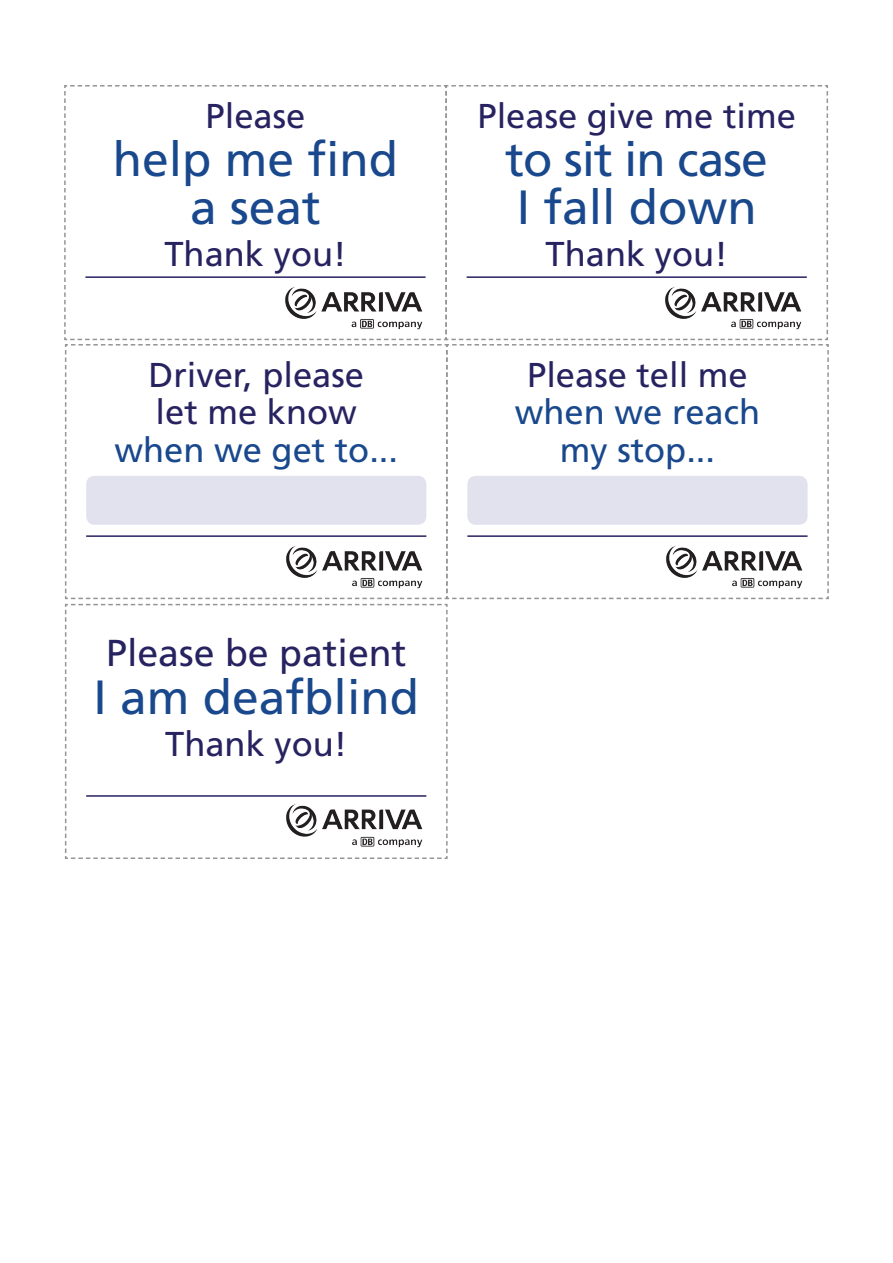
<style>
.page{position:relative;width:893px;height:1263px;background:#fff}
.page>*{position:absolute;margin:0;border:0;box-sizing:border-box;transform-origin:0 0}
.t1{font:48px/48px "Frutiger LT Std";color:#19488d;text-align:center}
.t2{font:48px/48px "Frutiger LT Std";letter-spacing:-.02em;color:#19488d}
.t3{font:37.5px "Frutiger LT Std";color:#272361}
.t4{font:34.5px/37.5px "Frutiger LT Std";color:#272361}
.t5{font:34.5px/37.5px "Frutiger LT Std";color:#19488d;text-align:center}
</style>
<div class="page">
<svg style="left:64px;top:85px;width:765px;height:515px"></svg>
<svg style="left:65px;top:603px;width:383px;height:256px"></svg>
<hr style="left:86px;top:795px;width:340px;height:2px;background:#272361">
<img style="left:282px;top:795px;width:144px;height:53px">
<p class="t4" style="left:206px;top:97px;width:101px">Please</p>
<h1 class="t1" style="left:113px;top:135px;width:287px">help me find a seat</h1>
<p class="t4" style="left:164px;top:235px;width:184px">Thank you!</p>
<p class="t4" style="left:149px;top:356px;width:217px">Driver, please let me know</p>
<p class="t5" style="left:114px;top:431px;width:285px">when we get to...</p>
<p class="t4" style="left:477px;top:97px;width:320px">Please give me time</p>
<h1 class="t2" style="left:506px;top:135px;width:264px">to sit in case<br>I fall down</h1>
<p class="t4" style="left:546px;top:235px;width:184px">Thank you!</p>
<p class="t4" style="left:527px;top:356px;width:222px">Please tell me</p>
<p class="t5" style="left:515px;top:394px;width:247px">when we reach my stop...</p>
<p class="t3" style="left:106px;top:631px;width:302px">Please be patient</p>
<h1 class="t1" style="left:94px;top:673px;width:327px">I am deafblind</h1>
<p class="t4" style="left:165px;top:725px;width:184px">Thank you!</p>
</div>
